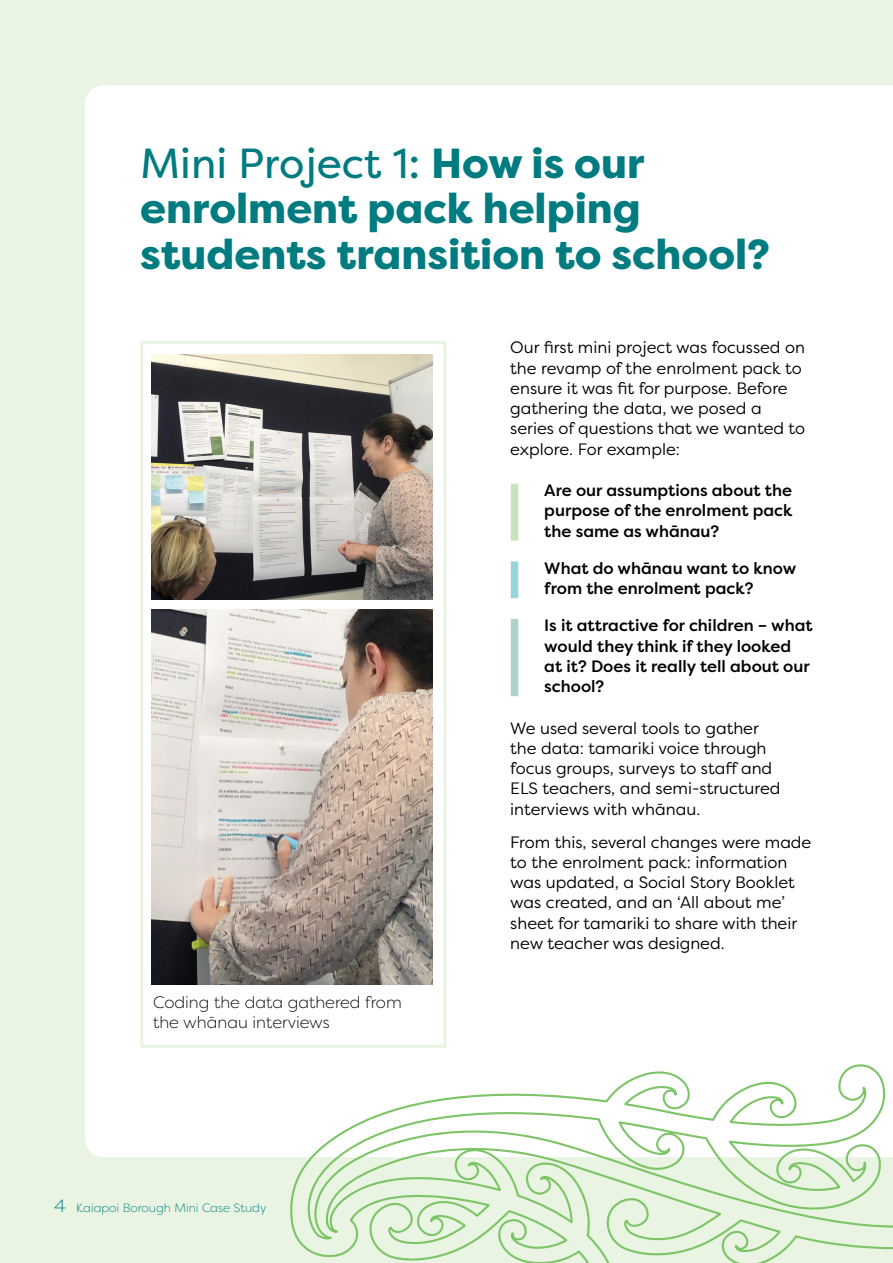
<style>
.page{position:relative;width:893px;height:1263px;background:#e9f4e3}
.page>*{position:absolute;margin:0;border:0;box-sizing:border-box;transform-origin:0 0}
.t1{font:800 42px/45.3px "Filson Pro";color:#007c81}
.t2{font:16.5px/20.2px "Filson Pro";color:#000}
.t3{font:500 16.5px/20.2px "Filson Pro";color:#000}
.t4{font:300 16.5px/20.2px "Filson Pro";color:#000}
.t5{font:300 12px "Filson Pro";color:#007c81}
.s1{font-weight:400}
.s2{font-size:18px}
</style>
<div class="page">
<div style="left:85px;top:85px;width:808px;height:1072px;background:#fff"></div>
<svg style="left:284px;top:1021px;width:609px;height:242px"></svg>
<div style="left:511px;top:484px;width:7px;height:57px;background:#c9e4bd"></div>
<div style="left:511px;top:561px;width:7px;height:37px;background:#96d5dc"></div>
<div style="left:511px;top:619px;width:7px;height:77px;background:#abd3ca"></div>
<div style="left:140px;top:341px;width:306px;height:707px;background:#fff;border:3px solid #e9f4e3"></div>
<img style="left:152px;top:355px;width:281px;height:244px">
<img style="left:152px;top:610px;width:281px;height:375px">
<h1 class="t1" style="left:140px;top:142px;width:631px"><span class="s1">Mini Project 1:</span> How is our enrolment pack helping students transition to school?</h1>
<p class="t4" style="left:153px;top:991px;width:250px">Coding the data gathered from the whānau interviews</p>
<p class="t5" style="left:54px;top:1200px;width:214px"><span class="s2">4</span> Kaiapoi Borough Mini Case Study</p>
<p class="t2" style="left:510px;top:337px;width:297px">Our first mini project was focussed on the revamp of the enrolment pack to ensure it was fit for purpose. Before gathering the data, we posed a series of questions that we wanted to explore. For example:</p>
<p class="t3" style="left:544px;top:480px;width:250px;text-align:justify">Are our assumptions about the purpose of the enrolment pack the same as whānau?</p>
<p class="t3" style="left:544px;top:558px;width:253px">What do whānau want to know from the enrolment pack?</p>
<p class="t3" style="left:544px;top:615px;width:270px">Is it attractive for children – what would they think if they looked at it? Does it really tell about our school?</p>
<p class="t2" style="left:510px;top:717px;width:272px">We used several tools to gather the data: tamariki voice through focus groups, surveys to staff and<br>ELS teachers, and semi-structured interviews with whānau.</p>
<p class="t2" style="left:510px;top:831px;width:303px">From this, several changes were made to the enrolment pack: information was updated, a Social Story Booklet was created, and an ‘All about me’ sheet for tamariki to share with their new teacher was designed.</p>
</div>
